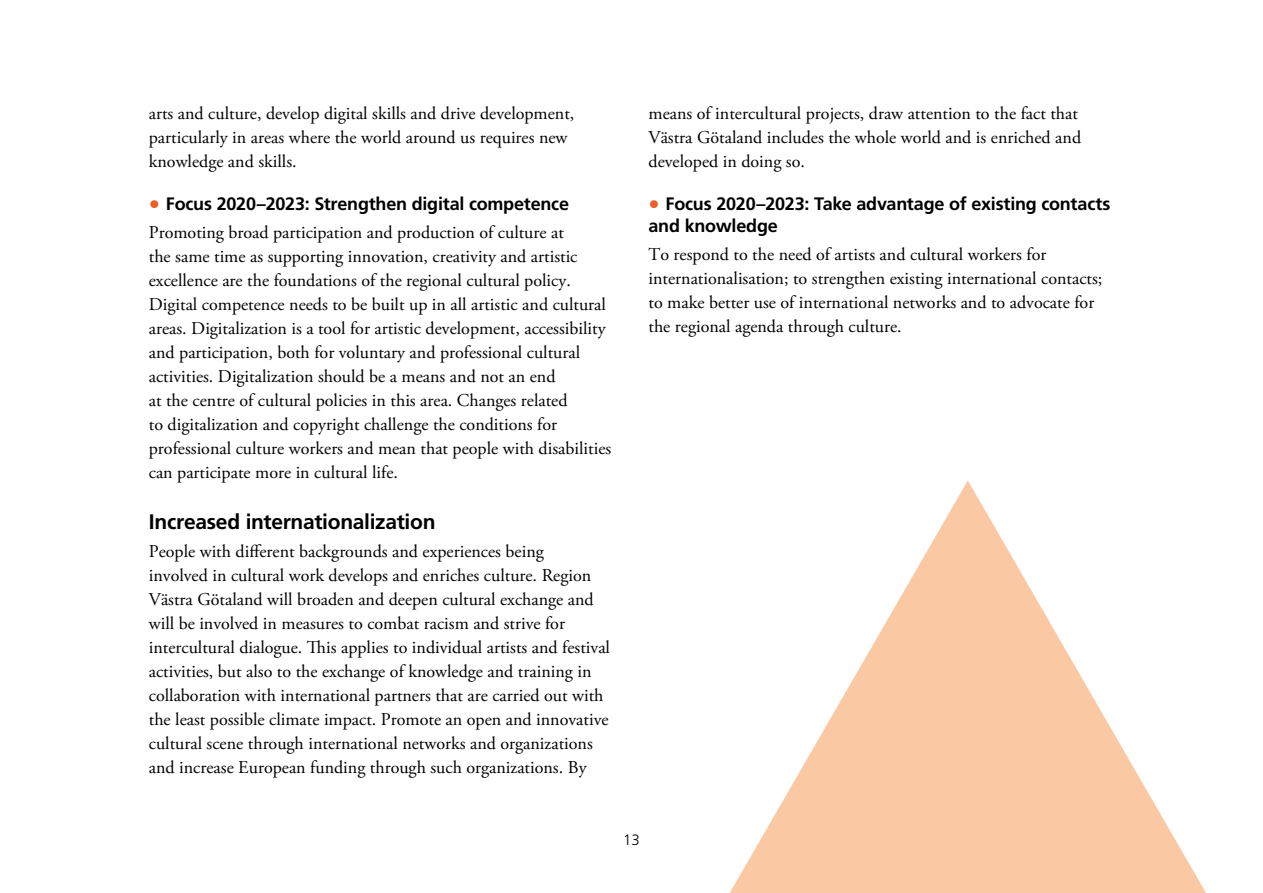
<style>
.page{position:relative;width:1263px;height:893px;background:#fff}
.page>*{position:absolute;margin:0;border:0;box-sizing:border-box;transform-origin:0 0}
.t1{font:700 21px "Frutiger LT Std";letter-spacing:-.015em;color:#000}
.t2{font:18px/24px "Adobe Garamond Pro";color:#000}
.t3{font:700 18px/21.6px "Frutiger LT Std";letter-spacing:-.01em;color:#000}
.t4{font:300 15px "Frutiger LT Std";color:#000}
.s1{font-size:22.5px;color:#eb5e29}
</style>
<div class="page">
<svg style="left:730px;top:480px;width:476px;height:413px"></svg>
<p class="t2" style="left:149px;top:102px;width:427px">arts and culture, develop digital skills and drive development,</p>
<p class="t2" style="left:648px;top:102px;width:431px">means of intercultural projects, draw attention to the fact that</p>
<p class="t2" style="left:149px;top:126px;width:420px">particularly in areas where the world around us requires new</p>
<p class="t2" style="left:648px;top:126px;width:434px">Västra Götaland includes the whole world and is enriched and</p>
<p class="t2" style="left:149px;top:150px;width:149px">knowledge and skills.</p>
<p class="t2" style="left:648px;top:150px;width:158px">developed in doing so.</p>
<p class="t3" style="left:149px;top:193px;width:422px"><span class="s1">•</span> Focus 2020–2023: Strengthen digital competence</p>
<p class="t3" style="left:648px;top:193px;width:463px"><span class="s1">•</span> Focus 2020–2023: Take advantage of existing contacts and knowledge</p>
<p class="t2" style="left:149px;top:221px;width:430px">Promoting broad participation and production of culture at the same time as supporting innovation, creativity and artistic</p>
<p class="t2" style="left:648px;top:243px;width:399px">To respond to the need of artists and cultural workers for</p>
<p class="t2" style="left:149px;top:269px;width:423px">excellence are the foundations of the regional cultural policy.</p>
<p class="t2" style="left:648px;top:267px;width:455px">internationalisation; to strengthen existing international contacts;</p>
<p class="t2" style="left:149px;top:293px;width:459px">Digital competence needs to be built up in all artistic and cultural</p>
<p class="t2" style="left:648px;top:291px;width:447px">to make better use of international networks and to advocate for</p>
<p class="t2" style="left:149px;top:317px;width:458px">areas. Digitalization is a tool for artistic development, accessibility</p>
<p class="t2" style="left:648px;top:315px;width:255px">the regional agenda through culture.</p>
<p class="t2" style="left:149px;top:341px;width:464px">and participation, both for voluntary and professional cultural activities. Digitalization should be a means and not an end<br>at the centre of cultural policies in this area. Changes related<br>to digitalization and copyright challenge the conditions for professional culture workers and mean that people with disabilities can participate more in cultural life.</p>
<p class="t1" style="left:149px;top:510px;width:288px">Increased internationalization</p>
<p class="t2" style="left:149px;top:540px;width:463px">People with different backgrounds and experiences being<br>involved in cultural work develops and enriches culture. Region Västra Götaland will broaden and deepen cultural exchange and will be involved in measures to combat racism and strive for intercultural dialogue. This applies to individual artists and festival activities, but also to the exchange of knowledge and training in collaboration with international partners that are carried out with the least possible climate impact. Promote an open and innovative cultural scene through international networks and organizations and increase European funding through such organizations. By</p>
<p class="t4" style="left:623px;top:831px;width:18px">13</p>
</div>
